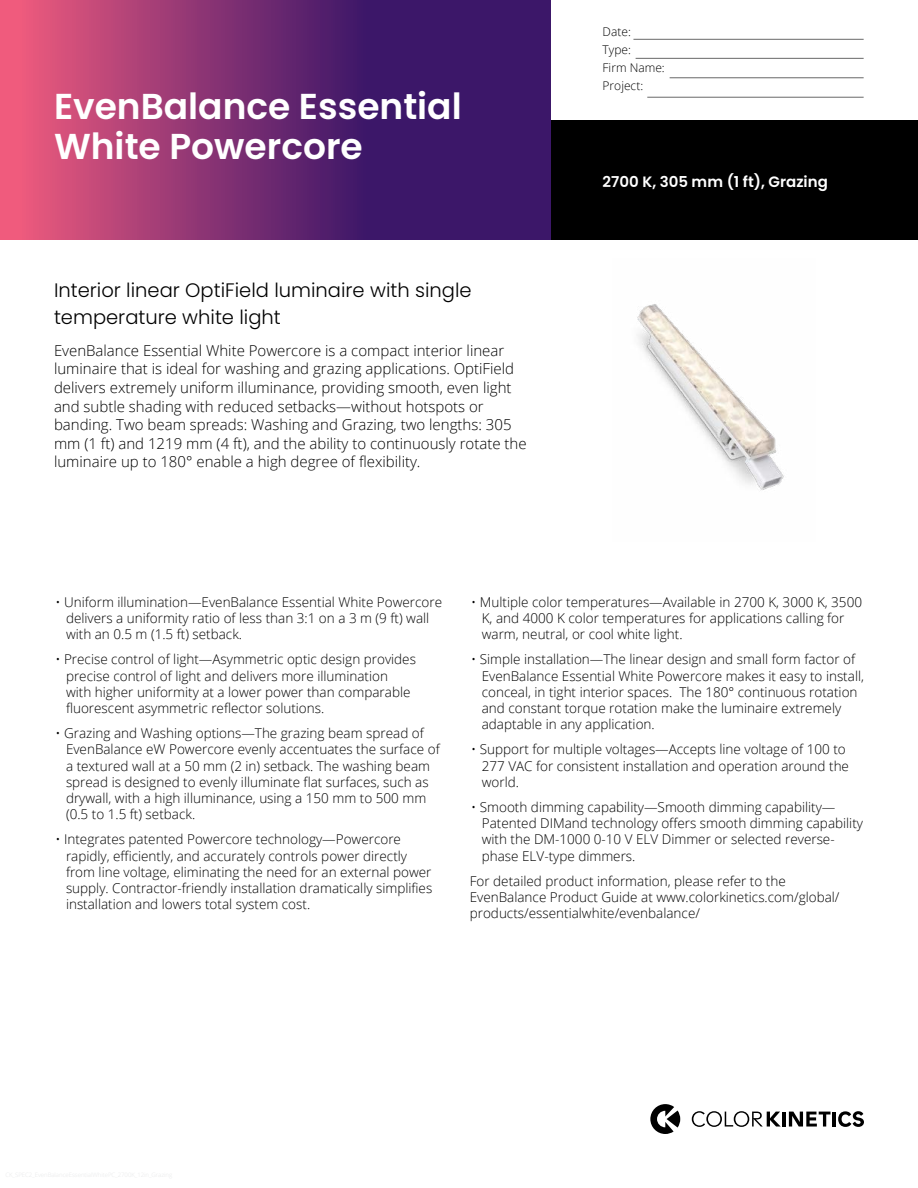
<style>
.page{position:relative;width:918px;height:1188px;background:#fff}
.page>*{position:absolute;margin:0;border:0;box-sizing:border-box;transform-origin:0 0}
.t1{font:600 36px/40.5px "Poppins";color:#fff}
.t2{font:300 19.5px/27px "Poppins";color:#000}
.t3{font:300 15px/18.6px "Open Sans";color:#000}
.t4{font:600 15px "Poppins";color:#fff}
.t5{font:300 13.5px/16.2px "Open Sans";color:#000}
.t6{font:300 12px/18px "Open Sans";color:#000}
</style>
<div class="page">
<div style="left:551px;top:120px;width:367px;height:120px;background:#000"></div>
<svg style="left:0;top:0;width:551px;height:240px;background:#792d70"></svg>
<hr style="left:782px;top:1112px;width:4px;height:15px;background:#000">
<svg style="left:789px;top:1112px;width:42px;height:15px"></svg>
<hr style="left:833px;top:1112px;width:3px;height:15px;background:#000">
<svg style="left:692px;top:1111px;width:89px;height:16px"></svg>
<svg style="left:838px;top:1111px;width:26px;height:16px"></svg>
<svg style="left:650px;top:1104px;width:30px;height:30px"></svg>
<img style="left:637px;top:304px;width:147px;height:187px">
<hr style="left:633px;top:39px;width:231px;height:1px;background:#000">
<hr style="left:636px;top:58px;width:228px;height:1px;background:#000">
<hr style="left:670px;top:77px;width:194px;height:1px;background:#000">
<hr style="left:647px;top:97px;width:217px;height:1px;background:#000">
<h1 class="t1" style="left:54px;top:86px;width:409px">EvenBalance Essential<br>White Powercore</h1>
<h2 class="t2" style="left:54px;top:277px;width:419px">Interior linear OptiField luminaire with single temperature white light</h2>
<p class="t3" style="left:54px;top:341px;width:474px">EvenBalance Essential White Powercore is a compact interior linear luminaire that is ideal for washing and grazing applications. OptiField delivers extremely uniform illuminance, providing smooth, even light and subtle shading with reduced setbacks—without hotspots or banding. Two beam spreads: Washing and Grazing, two lengths: 305 mm (1 ft) and 1219 mm (4 ft), and the ability to continuously rotate the luminaire up to 180° enable a high degree of flexibility.</p>
<p class="t6" style="left:603px;top:23px;width:64px">Date:<br>Type:<br>Firm Name:<br>Project:</p>
<p class="t4" style="left:603px;top:173px;width:227px">2700 K, 305 mm (1 ft), Grazing</p>
<p class="t5" style="left:66px;top:593px;width:378px;text-indent:-11px">• Uniform illumination—EvenBalance Essential White Powercore delivers a uniformity ratio of less than 3:1 on a 3 m (9 ft) wall with an 0.5 m (1.5 ft) setback.</p>
<p class="t5" style="left:66px;top:651px;width:352px;text-indent:-11px">• Precise control of light—Asymmetric optic design provides precise control of light and delivers more illumination with higher uniformity at a lower power than comparable fluorescent asymmetric reflector solutions.</p>
<p class="t5" style="left:66px;top:725px;width:375px;text-indent:-11px">• Grazing and Washing options—The grazing beam spread of EvenBalance eW Powercore evenly accentuates the surface of a textured wall at a 50 mm (2 in) setback. The washing beam spread is designed to evenly illuminate flat surfaces, such as drywall, with a high illuminance, using a 150 mm to 500 mm (0.5 to 1.5 ft) setback.</p>
<p class="t5" style="left:66px;top:831px;width:368px;text-indent:-11px">• Integrates patented Powercore technology—Powercore rapidly, efficiently, and accurately controls power directly from line voltage, eliminating the need for an external power supply. Contractor-friendly installation dramatically simplifies installation and lowers total system cost.</p>
<p class="t5" style="left:482px;top:593px;width:382px;text-indent:-11px">• Multiple color temperatures—Available in 2700 K, 3000 K, 3500<br>K, and 4000 K color temperatures for applications calling for warm, neutral, or cool white light.</p>
<p class="t5" style="left:482px;top:651px;width:384px;text-indent:-11px">• Simple installation—The linear design and small form factor of EvenBalance Essential White Powercore makes it easy to install, conceal, in tight interior spaces. The 180° continuous rotation and constant torque rotation make the luminaire extremely adaptable in any application.</p>
<p class="t5" style="left:482px;top:741px;width:369px;text-indent:-11px">• Support for multiple voltages—Accepts line voltage of 100 to<br>277 VAC for consistent installation and operation around the world.</p>
<p class="t5" style="left:482px;top:799px;width:383px;text-indent:-11px">• Smooth dimming capability—Smooth dimming capability— Patented DIMand technology offers smooth dimming capability with the DM-1000 0-10 V ELV Dimmer or selected reverse&shy;phase ELV-type dimmers.</p>
<p class="t5" style="left:470px;top:873px;width:371px">For detailed product information, please refer to the<br>EvenBalance Product Guide at www.colorkinetics.com/global/ products/essentialwhite/evenbalance/</p>
</div>
